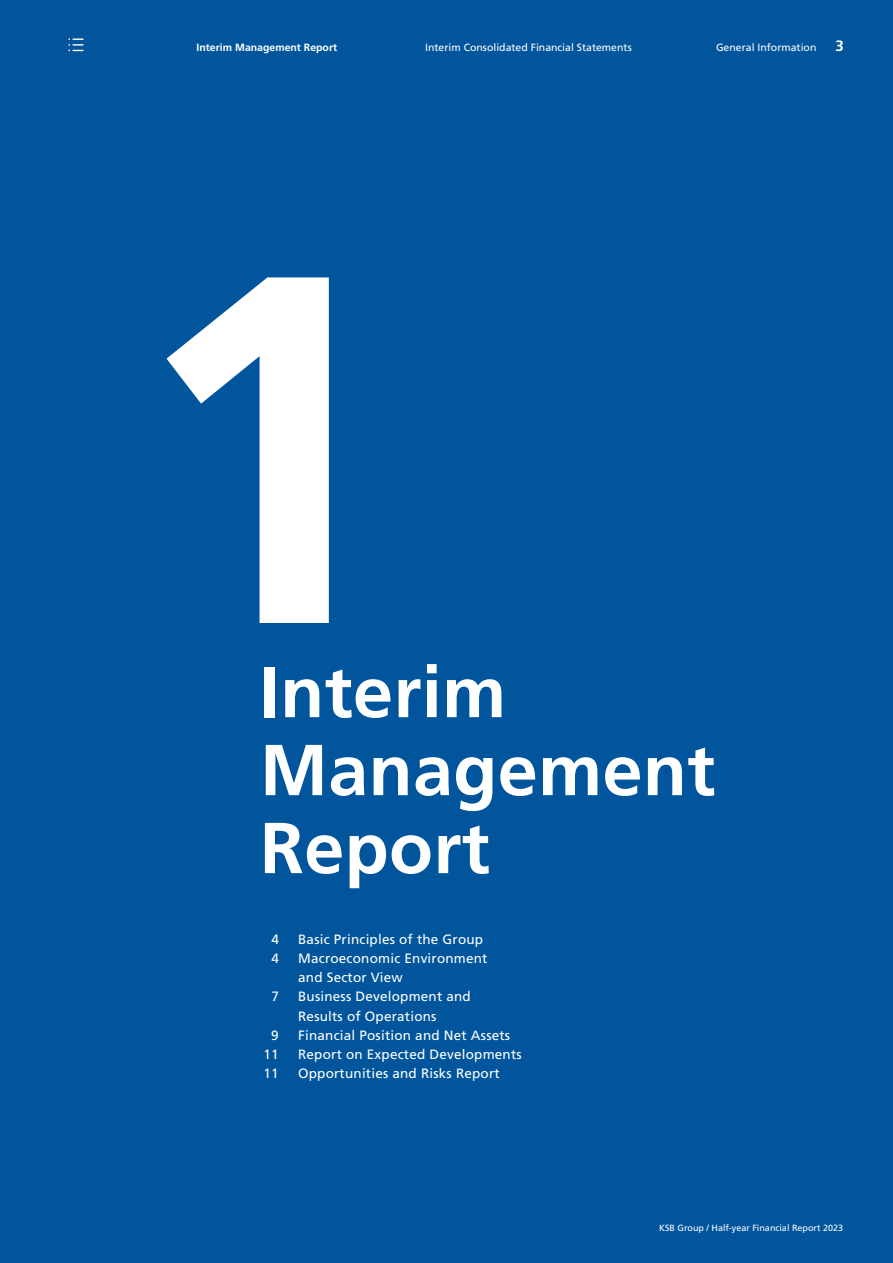
<style>
.page{position:relative;width:893px;height:1263px;background:#00559d}
.page>*{position:absolute;margin:0;border:0;box-sizing:border-box;transform-origin:0 0}
.t1{font:700 495px "Frutigerfor KSB";color:#fff}
.t2{font:700 72px/78px "Frutigerfor KSB";letter-spacing:.005em;color:#fff}
.t3{font:700 15px "Frutiger LT Pro";color:#fff}
.t4{font:13.5px/19.2px "Frutiger LT Pro";letter-spacing:.015em;color:#fff}
.t5{font:10.5px "Frutiger LT Pro";color:#fff}
.t6{font:700 10.5px "Frutiger LT Pro";color:#fff}
.t7{font:9px "Frutiger LT Pro";color:#fff}
</style>
<div class="page">
<svg style="left:69px;top:39px;width:14px;height:12px"></svg>
<p class="t6" style="left:197px;top:41px;width:142px">Interim Management Report</p>
<p class="t5" style="left:425px;top:41px;width:208px">Interim Consolidated Financial Statements</p>
<p class="t5" style="left:716px;top:41px;width:102px">General Information</p>
<p class="t3" style="left:836px;top:36px;width:10px">3</p>
<h1 class="t1" style="left:127px;top:156px;width:277px">1</h1>
<h2 class="t2" style="left:260px;top:653px;width:457px">Interim<br>Management<br>Report</h2>
<p class="t4" style="left:271px;top:930px;width:9px">4</p>
<p class="t4" style="left:298px;top:930px;width:186px">Basic Principles of the Group</p>
<p class="t4" style="left:271px;top:949px;width:9px">4</p>
<p class="t4" style="left:298px;top:949px;width:191px">Macroeconomic Environment and Sector View</p>
<p class="t4" style="left:271px;top:987px;width:9px">7</p>
<p class="t4" style="left:298px;top:987px;width:174px">Business Development and<br>Results of Operations</p>
<p class="t4" style="left:271px;top:1025px;width:9px">9</p>
<p class="t4" style="left:298px;top:1025px;width:214px">Financial Position and Net Assets</p>
<p class="t4" style="left:264px;top:1044px;width:17px">11</p>
<p class="t4" style="left:298px;top:1044px;width:225px">Report on Expected Developments</p>
<p class="t4" style="left:264px;top:1064px;width:17px">11</p>
<p class="t4" style="left:298px;top:1064px;width:203px">Opportunities and Risks Report</p>
<p class="t7" style="left:659px;top:1223px;width:185px">KSB Group / Half-year Financial Report 2023</p>
</div>
